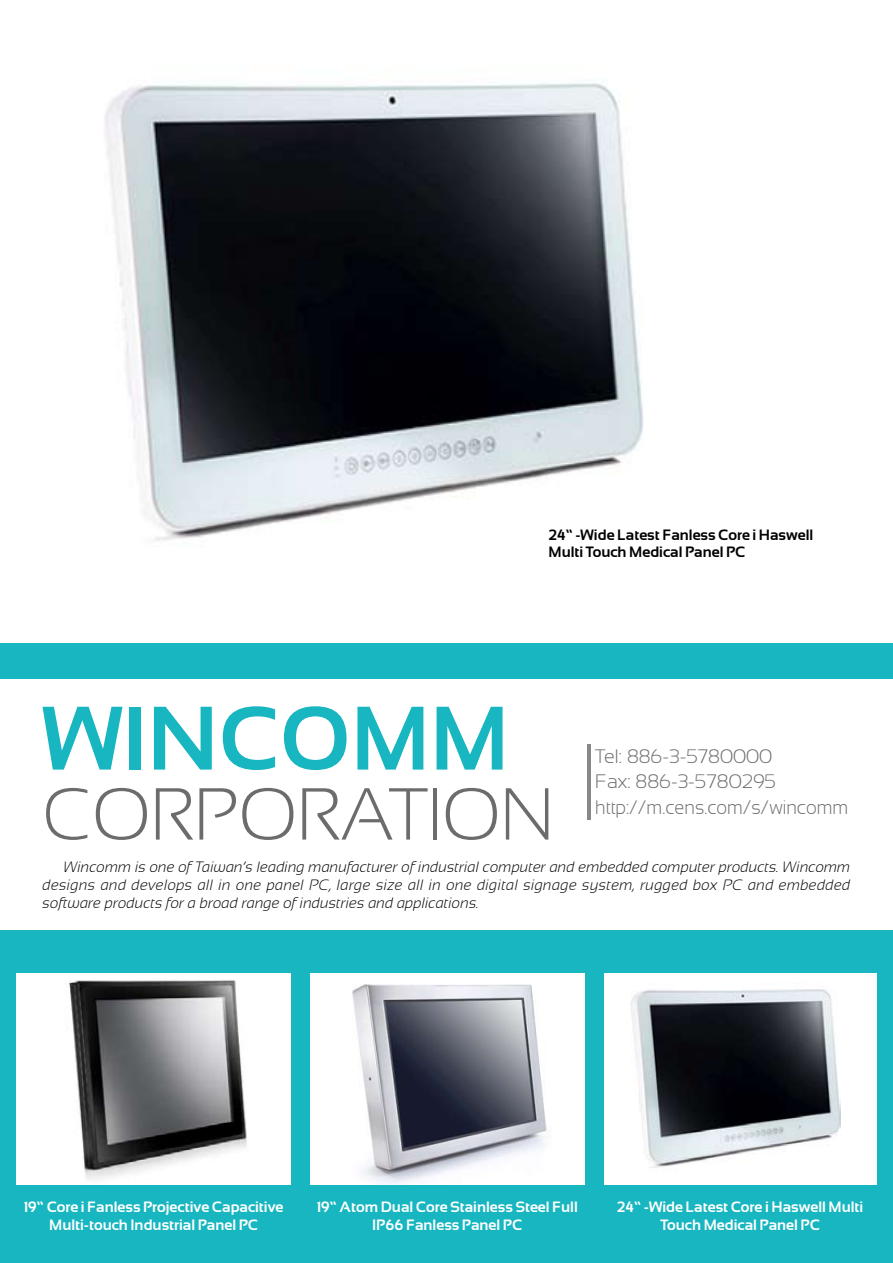
<style>
.page{position:relative;width:893px;height:1263px;background:#fff}
.page>*{position:absolute;margin:0;border:0;box-sizing:border-box;transform-origin:0 0}
.t1{font:700 90px "Sansation";color:#17b6c0}
.t2{font:300 73.5px "Sansation";color:#6d6c6c}
.t3{font:300 19.5px/25.5px "Sansation";color:#6d6c6c}
.t4{font:italic 300 15px/18px "Sansation";color:#000;text-align:justify}
.t5{font:700 15px/17.2px "Sansation";color:#fff;text-align:center}
.t6{font:700 15px/17.2px "Sansation";color:#000}
</style>
<div class="page">
<div style="left:0;top:643px;width:893px;height:620px;background:#17b6c0"></div>
<div style="left:0;top:679px;width:893px;height:251px;background:#fff"></div>
<div style="left:17px;top:973px;width:274px;height:212px;background:#fff"></div>
<div style="left:310px;top:973px;width:274px;height:212px;background:#fff"></div>
<div style="left:604px;top:973px;width:272px;height:212px;background:#fff"></div>
<hr style="left:587px;top:744px;width:3px;height:76px;background:#86888a">
<img style="left:104px;top:83px;width:539px;height:458px">
<img style="left:68px;top:980px;width:179px;height:199px">
<img style="left:352px;top:984px;width:195px;height:201px">
<img style="left:631px;top:989px;width:210px;height:179px">
<p class="t6" style="left:549px;top:526px;width:266px">24” -Wide Latest Fanless Core i Haswell<br>Multi Touch Medical Panel PC</p>
<h1 class="t1" style="left:43px;top:688px;width:468px">WINCOMM</h1>
<h2 class="t2" style="left:43px;top:774px;width:513px">CORPORATION</h2>
<h3 class="t3" style="left:595px;top:743px;width:255px">Tel: 886-3-5780000<br>Fax: 886-3-5780295 http://m.cens.com/s/wincomm</h3>
<p class="t4" style="left:43px;top:858px;width:809px;text-indent:21px">Wincomm is one of Taiwan’s leading manufacturer of industrial computer and embedded computer products. Wincomm designs and develops all in one panel PC, large size all in one digital signage system, rugged box PC and embedded software products for a broad range of industries and applications.</p>
<p class="t5" style="left:24px;top:1198px;width:261px">19” Core i Fanless Projective Capacitive<br>Multi-touch Industrial Panel PC</p>
<p class="t5" style="left:317px;top:1198px;width:263px">19” Atom Dual Core Stainless Steel Full<br>IP66 Fanless Panel PC</p>
<p class="t5" style="left:617px;top:1198px;width:248px">24” -Wide Latest Core i Haswell Multi<br>Touch Medical Panel PC</p>
</div>
